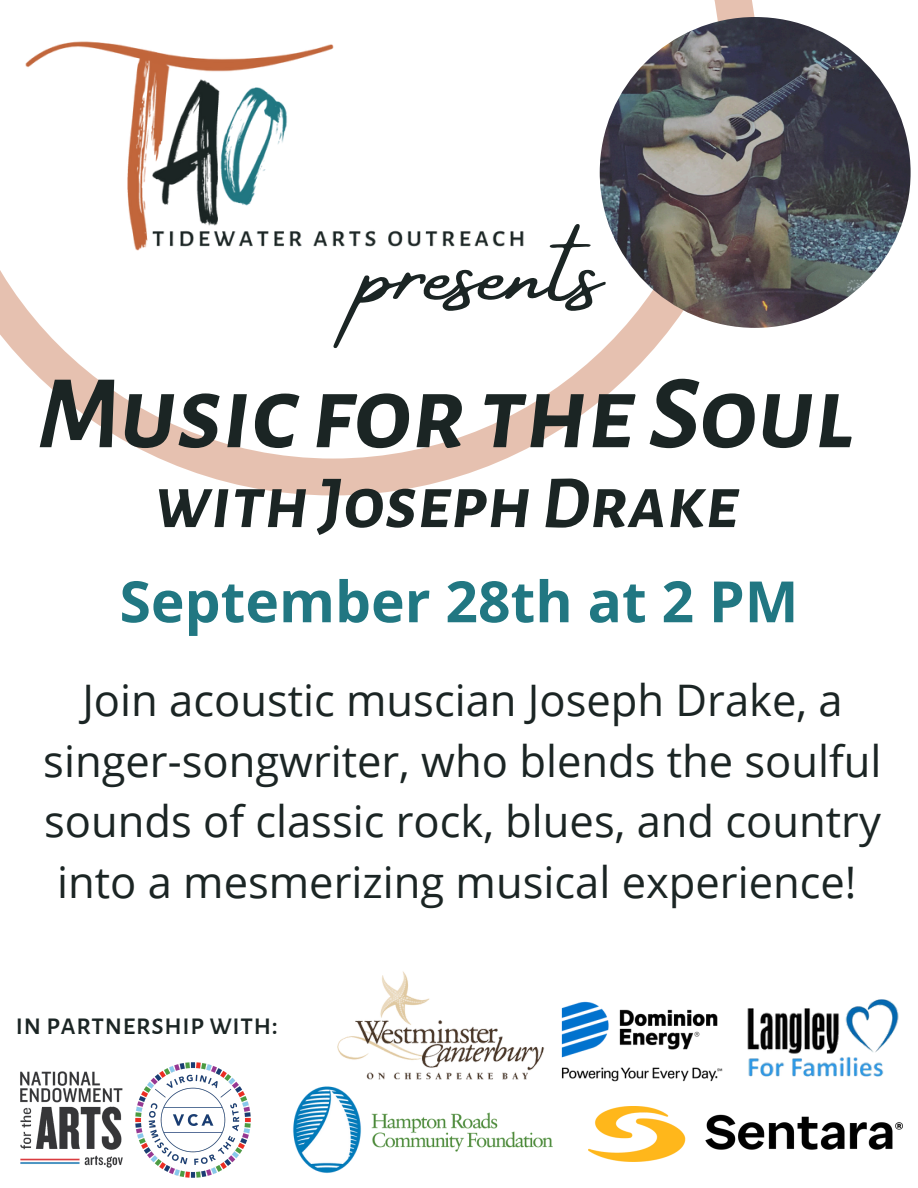
<style>
.page{position:relative;width:918px;height:1188px;background:#fff}
.page>*{position:absolute;margin:0;border:0;box-sizing:border-box;transform-origin:0 0}
.t1{font:108px "Amsterdam Four";color:#1b2524}
.t2{font:italic 700 105px "Alegreya Sans SC";color:#1b2524}
.t3{font:italic 700 75px "Alegreya Sans SC";color:#1b2524}
.t4{font:700 57px "Open Sans";color:#217782}
.t5{font:43.5px/60.8px "Open Sans";color:#1b2524;text-align:center}
.t6{font:500 30px "Alegreya Sans SC";color:#1b2524}
</style>
<div class="page">
<img style="left:20px;top:1071px;width:103px;height:97px">
<img style="left:293px;top:1096px;width:260px;height:77px">
<img style="left:135px;top:1062px;width:116px;height:116px">
<img style="left:589px;top:1106px;width:314px;height:56px">
<img style="left:305px;top:971px;width:240px;height:125px">
<svg style="left:0;top:0;width:755px;height:495px"></svg>
<img style="left:11px;top:30px;width:519px;height:230px">
<img style="left:600px;top:17px;width:311px;height:311px;border-radius:50%">
<img style="left:747px;top:999px;width:152px;height:78px">
<img style="left:561px;top:1001px;width:162px;height:81px">
<p class="t1" style="left:361px;top:211px;width:243px">presents</p>
<p class="t2" style="left:38px;top:363px;width:818px">Music for the Soul</p>
<p class="t3" style="left:154px;top:467px;width:586px">withJosephDrake</p>
<p class="t4" style="left:120px;top:561px;width:680px">September 28th at 2 PM</p>
<p class="t5" style="left:43px;top:669px;width:840px">Join acoustic muscian Joseph Drake, a singer-songwriter, who blends the soulful sounds of classic rock, blues, and country into a mesmerizing musical experience!</p>
<p class="t6" style="left:15px;top:1010px;width:265px">in partnership with:</p>
</div>
